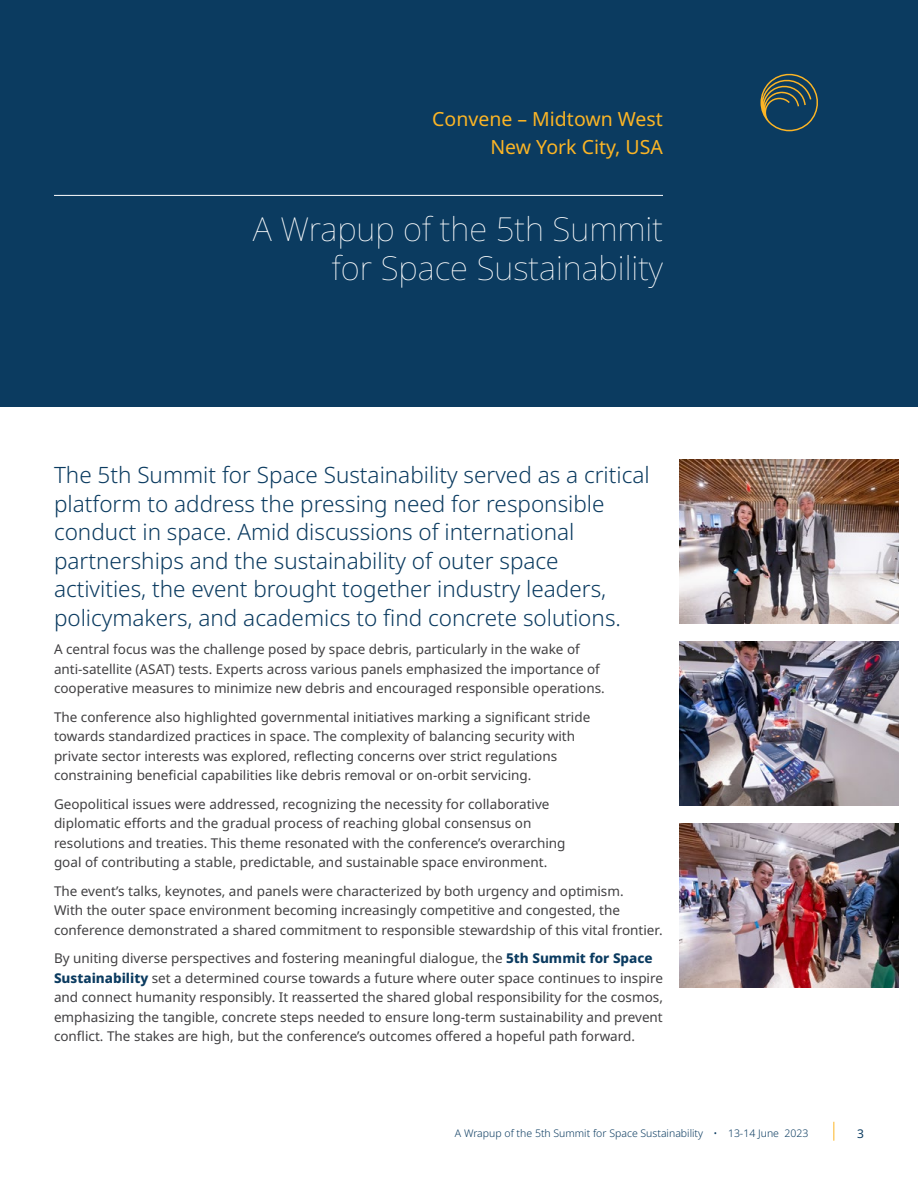
<style>
.page{position:relative;width:918px;height:1188px;background:#fff}
.page>*{position:absolute;margin:0;border:0;box-sizing:border-box;transform-origin:0 0}
.CVR_Title{font:100 33px/39px "Noto Sans";color:#fff;text-align:right}
.Guts_Body{font:300 22.5px/28.5px "Noto Sans";color:#0b3b60}
.CVR_SubTitle1{font:19.5px/28.5px "Noto Sans";color:#fcb525;text-align:right}
.Guts_Body-2{font:13.5px/19.5px "Noto Sans";color:#414042}
.t1{font:12px "Noto Sans";color:#0b3b60}
.t2{font:300 10.5px "Noto Sans";color:#0b3b60}
.s1{font-weight:800;color:#0b3b60}
</style>
<div class="page">
<div style="left:0;top:0;width:918px;height:406px;background:#0b3b60"></div>
<svg style="left:761px;top:74px;width:57px;height:57px"></svg>
<svg style="left:833px;top:1122px;width:1px;height:19px"></svg>
<hr style="left:54px;top:195px;width:609px;height:1px;background:#fff">
<img style="left:680px;top:459px;width:219px;height:164px">
<img style="left:680px;top:641px;width:219px;height:165px">
<img style="left:680px;top:824px;width:219px;height:164px">
<p class="CVR_SubTitle1" style="left:432px;top:105px;width:232px">Convene – Midtown West<br>New York City, USA</p>
<p class="CVR_Title" style="left:253px;top:210px;width:412px">A Wrapup of the 5th Summit for Space Sustainability</p>
<p class="Guts_Body" style="left:54px;top:461px;width:597px">The 5th Summit for Space Sustainability served as a critical platform to address the pressing need for responsible conduct in space. Amid discussions of international partnerships and the sustainability of outer space activities, the event brought together industry leaders, policymakers, and academics to find concrete solutions.</p>
<p class="Guts_Body-2" style="left:54px;top:640px;width:552px">A central focus was the challenge posed by space debris, particularly in the wake of anti-satellite (ASAT) tests. Experts across various panels emphasized the importance of cooperative measures to minimize new debris and encouraged responsible operations.</p>
<p class="Guts_Body-2" style="left:54px;top:707px;width:538px">The conference also highlighted governmental initiatives marking a significant stride towards standardized practices in space. The complexity of balancing security with private sector interests was explored, reflecting concerns over strict regulations constraining beneficial capabilities like debris removal or on-orbit servicing.</p>
<p class="Guts_Body-2" style="left:54px;top:794px;width:513px">Geopolitical issues were addressed, recognizing the necessity for collaborative diplomatic efforts and the gradual process of reaching global consensus on resolutions and treaties. This theme resonated with the conference’s overarching goal of contributing a stable, predictable, and sustainable space environment.</p>
<p class="Guts_Body-2" style="left:54px;top:881px;width:610px">The event’s talks, keynotes, and panels were characterized by both urgency and optimism.<br>With the outer space environment becoming increasingly competitive and congested, the conference demonstrated a shared commitment to responsible stewardship of this vital frontier.</p>
<p class="Guts_Body-2" style="left:54px;top:949px;width:611px">By uniting diverse perspectives and fostering meaningful dialogue, the <span class="s1">5th Summit for Space Sustainability</span> set a determined course towards a future where outer space continues to inspire and connect humanity responsibly. It reasserted the shared global responsibility for the cosmos, emphasizing the tangible, concrete steps needed to ensure long-term sustainability and prevent conflict. The stakes are high, but the conference’s outcomes offered a hopeful path forward.</p>
<p class="t2" style="left:455px;top:1126px;width:355px">A Wrapup of the 5th Summit for Space Sustainability • 13-14 June 2023</p>
<p class="t1" style="left:857px;top:1125px;width:8px">3</p>
</div>
